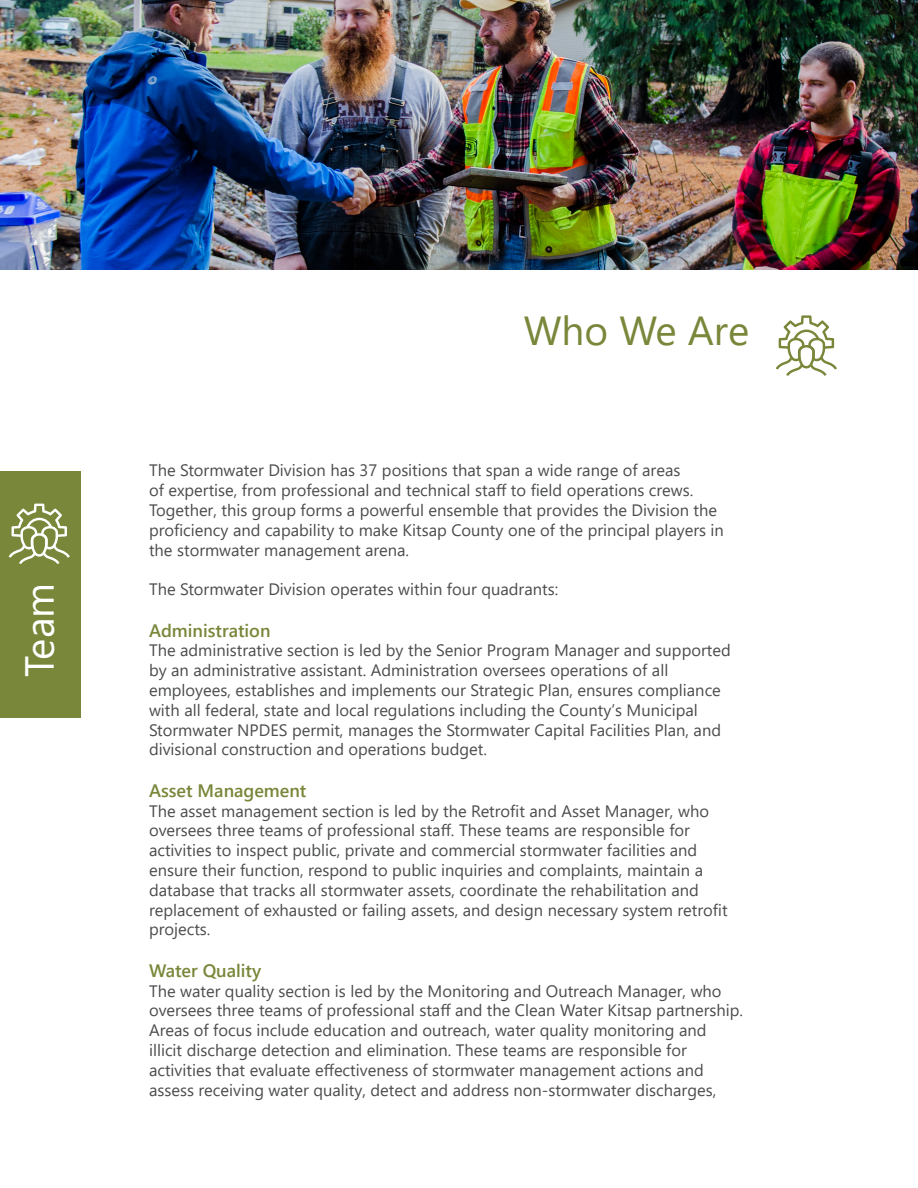
<style>
.page{position:relative;width:918px;height:1188px;background:#fff}
.page>*{position:absolute;margin:0;border:0;box-sizing:border-box;transform-origin:0 0}
.t1{font:40.5px "Segoe UI";color:#788739}
.t2{font:40.5px "Segoe UI";color:#fff}
.t3{font:600 18px "Segoe UI";color:#788739}
.t4{font:16.5px/19.8px "Segoe UI";color:#4b4c4d}
</style>
<div class="page">
<div style="left:0;top:471px;width:81px;height:246px;background:#788739"></div>
<img style="left:0;top:0;width:918px;height:270px">
<svg style="left:776px;top:315px;width:61px;height:61px"></svg>
<svg style="left:9px;top:504px;width:61px;height:60px"></svg>
<p class="t2" style="left:1px;top:677px;width:95px;rotate:-90deg">Team</p>
<p class="t1" style="left:524px;top:292px;width:227px">Who We Are</p>
<p class="t4" style="left:149px;top:459px;width:576px">The Stormwater Division has 37 positions that span a wide range of areas<br>of expertise, from professional and technical staff to field operations crews.<br>Together, this group forms a powerful ensemble that provides the Division the proficiency and capability to make Kitsap County one of the principal players in the stormwater management arena.</p>
<p class="t4" style="left:149px;top:578px;width:411px">The Stormwater Division operates within four quadrants:</p>
<p class="t3" style="left:149px;top:613px;width:123px">Administration</p>
<p class="t4" style="left:149px;top:639px;width:583px">The administrative section is led by the Senior Program Manager and supported by an administrative assistant. Administration oversees operations of all employees, establishes and implements our Strategic Plan, ensures compliance with all federal, state and local regulations including the County’s Municipal Stormwater NPDES permit, manages the Stormwater Capital Facilities Plan, and divisional construction and operations budget.</p>
<p class="t3" style="left:149px;top:773px;width:159px">Asset Management</p>
<p class="t4" style="left:149px;top:799px;width:580px">The asset management section is led by the Retrofit and Asset Manager, who oversees three teams of professional staff. These teams are responsible for activities to inspect public, private and commercial stormwater facilities and ensure their function, respond to public inquiries and complaints, maintain a database that tracks all stormwater assets, coordinate the rehabilitation and replacement of exhausted or failing assets, and design necessary system retrofit projects.</p>
<p class="t3" style="left:149px;top:953px;width:114px">Water Quality</p>
<p class="t4" style="left:149px;top:979px;width:596px">The water quality section is led by the Monitoring and Outreach Manager, who oversees three teams of professional staff and the Clean Water Kitsap partnership.<br>Areas of focus include education and outreach, water quality monitoring and illicit discharge detection and elimination. These teams are responsible for activities that evaluate effectiveness of stormwater management actions and assess receiving water quality, detect and address non-stormwater discharges,</p>
</div>
